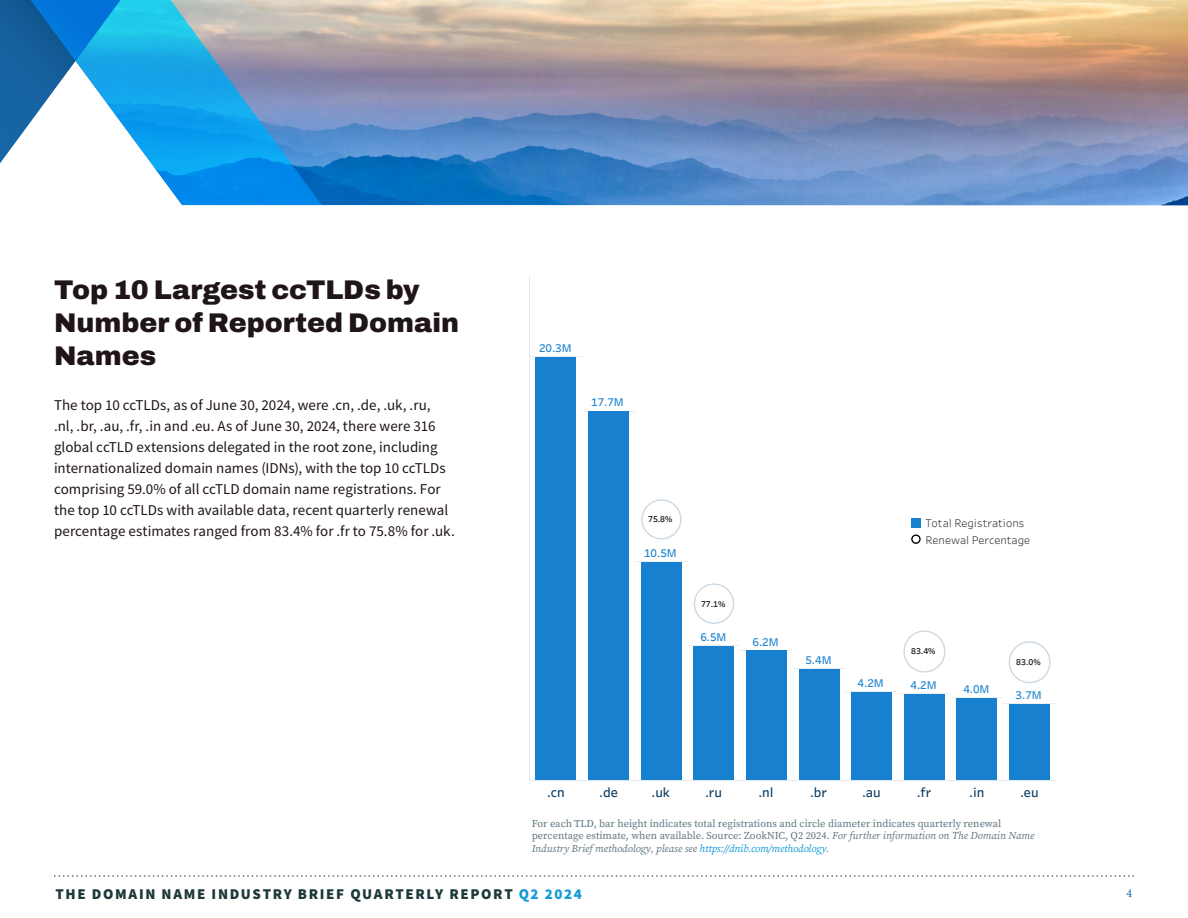
<style>
.page{position:relative;width:1188px;height:918px;background:#fff}
.page>*{position:absolute;margin:0;border:0;box-sizing:border-box;transform-origin:0 0}
.t1{font:600 27px/33px "Archivo";color:#1f1419}
.t2{font:15px/21px "Source Sans Pro";color:#1f1419}
.t3{font:900 15px "Source Sans Pro";letter-spacing:.11em;color:#1d3939}
.t4{font:500 12.9px "Tableau";color:#093c63}
.t5{font:12px "Minion Pro";color:#1665a6}
.t6{font:700 10.8px "Tableau";color:#1781cf}
.t7{font:10.8px/17px "Tableau";color:#333}
.t8{font:10.5px/12.8px "Source Serif Pro";color:#617681}
.t9{font:700 8.1px "Tableau";color:#000}
.s1{font-style:italic}
.s2{font-style:italic;color:#169bd8}
.s3{color:#169bd8}
</style>
<div class="page">
<svg style="left:54px;top:875px;width:1080px;height:2px"></svg>
<img style="left:322px;top:0;width:866px;height:205px">
<svg style="left:0;top:0;width:10px;height:163px;background:#1e68a4"></svg>
<div style="left:1009px;top:704px;width:41px;height:77px;background:#1781cf"></div>
<div style="left:957px;top:698px;width:40px;height:83px;background:#1781cf"></div>
<div style="left:904px;top:694px;width:40px;height:87px;background:#1781cf"></div>
<div style="left:851px;top:692px;width:41px;height:89px;background:#1781cf"></div>
<div style="left:799px;top:669px;width:40px;height:112px;background:#1781cf"></div>
<div style="left:746px;top:650px;width:40px;height:131px;background:#1781cf"></div>
<div style="left:694px;top:646px;width:40px;height:135px;background:#1781cf"></div>
<div style="left:641px;top:562px;width:40px;height:219px;background:#1781cf"></div>
<div style="left:588px;top:411px;width:41px;height:370px;background:#1781cf"></div>
<div style="left:536px;top:357px;width:40px;height:424px;background:#1781cf"></div>
<div style="left:1009px;top:641px;width:42px;height:42px;border:1px solid #ccd8e1;border-radius:50%"></div>
<div style="left:903px;top:630px;width:42px;height:43px;border:1px solid #ccd8e1;border-radius:50%"></div>
<div style="left:694px;top:583px;width:40px;height:41px;border:1px solid #ccd8e1;border-radius:50%"></div>
<div style="left:641px;top:499px;width:40px;height:40px;border:1px solid #ccd8e1;border-radius:50%"></div>
<hr style="left:530px;top:780px;width:526px;height:1px;background:#e1eaf3">
<hr style="left:530px;top:275px;width:1px;height:506px;background:#e1eaf3">
<div style="left:912px;top:518px;width:9px;height:9px;background:#1781cf"></div>
<div style="left:911px;top:534px;width:10px;height:10px;border:1px solid #000;border-radius:50%"></div>
<svg style="left:10px;top:0;width:312px;height:205px"></svg>
<h1 class="t1" style="left:54px;top:273px;width:407px">Top 10 Largest ccTLDs by<br>Number of Reported Domain<br>Names</h1>
<p class="t2" style="left:54px;top:395px;width:402px">The top 10 ccTLDs, as of June 30, 2024, were .cn, .de, .uk, .ru,<br>.nl, .br, .au, .fr, .in and .eu. As of June 30, 2024, there were 316 global ccTLD extensions delegated in the root zone, including internationalized domain names (IDNs), with the top 10 ccTLDs comprising 59.0% of all ccTLD domain name registrations. For the top 10 ccTLDs with available data, recent quarterly renewal percentage estimates ranged from 83.4% for .fr to 75.8% for .uk.</p>
<p class="t6" style="left:539px;top:342px;width:34px">20.3M</p>
<p class="t6" style="left:591px;top:396px;width:34px">17.7M</p>
<p class="t9" style="left:648px;top:514px;width:26px">75.8%</p>
<p class="t7" style="left:925px;top:515px;width:106px">Total Registrations<br>Renewal Percentage</p>
<p class="t6" style="left:644px;top:546px;width:34px">10.5M</p>
<p class="t9" style="left:701px;top:599px;width:26px">77.1%</p>
<p class="t6" style="left:700px;top:630px;width:28px">6.5M</p>
<p class="t6" style="left:753px;top:635px;width:28px">6.2M</p>
<p class="t6" style="left:805px;top:654px;width:28px">5.4M</p>
<p class="t9" style="left:911px;top:647px;width:26px">83.4%</p>
<p class="t6" style="left:858px;top:677px;width:28px">4.2M</p>
<p class="t6" style="left:911px;top:679px;width:28px">4.2M</p>
<p class="t6" style="left:963px;top:683px;width:28px">4.0M</p>
<p class="t9" style="left:1016px;top:657px;width:26px">83.0%</p>
<p class="t6" style="left:1016px;top:689px;width:28px">3.7M</p>
<p class="t4" style="left:547px;top:785px;width:19px">.cn</p>
<p class="t4" style="left:599px;top:785px;width:20px">.de</p>
<p class="t4" style="left:651px;top:785px;width:20px">.uk</p>
<p class="t4" style="left:705px;top:785px;width:18px">.ru</p>
<p class="t4" style="left:758px;top:785px;width:17px">.nl</p>
<p class="t4" style="left:810px;top:785px;width:18px">.br</p>
<p class="t4" style="left:862px;top:785px;width:20px">.au</p>
<p class="t4" style="left:917px;top:785px;width:16px">.fr</p>
<p class="t4" style="left:969px;top:785px;width:17px">.in</p>
<p class="t4" style="left:1020px;top:785px;width:20px">.eu</p>
<p class="t8" style="left:532px;top:817px;width:504px">For each TLD, bar height indicates total registrations and circle diameter indicates quarterly renewal percentage estimate, when available. Source: ZookNIC, Q2 2024. <span class="s1">For further information on The Domain Name<br>Industry Brief methodology, please see</span> <span class="s2">https://dnib.com/methodology</span><span class="s1">.</span></p>
<p class="t3" style="left:56px;top:884px;width:528px">THE DOMAIN NAME INDUSTRY BRIEF QUARTERLY REPORT <span class="s3">Q2 2024</span></p>
<p class="t5" style="left:1127px;top:885px;width:7px">4</p>
</div>
